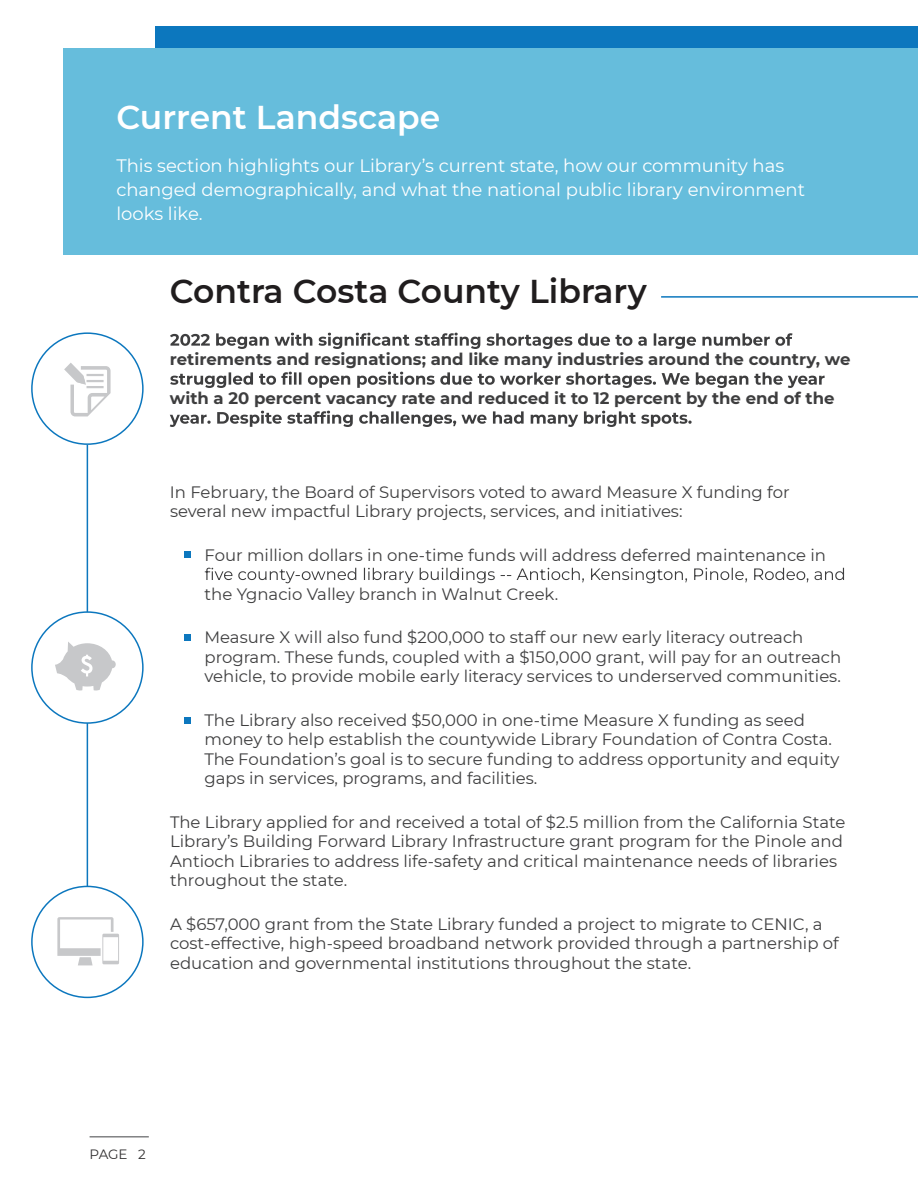
<style>
.page{position:relative;width:918px;height:1188px;background:#fff}
.page>*{position:absolute;margin:0;border:0;box-sizing:border-box;transform-origin:0 0}
.t1{font:600 33px "Montserrat";color:#201d1e}
.t2{font:600 33px "Montserrat";color:#fff}
.t3{font:18px/24px "Montserrat";color:#fff}
.t4{font:16.5px/19.5px "Montserrat";color:#3e3e3f}
.t5{font:700 16.5px "Montserrat";color:#3e3e3f}
.t6{font:13.5px "Montserrat";color:#312f30}
</style>
<div class="page">
<div style="left:156px;top:26px;width:762px;height:49px;background:#0c77be"></div>
<div style="left:63px;top:49px;width:855px;height:206px;background:#66bddc"></div>
<div style="left:31px;top:332px;width:113px;height:113px;border:2px solid #0c77be;border-radius:50%"></div>
<hr style="left:87px;top:445px;width:1px;height:444px;background:#0c77be">
<div style="left:32px;top:612px;width:111px;height:111px;background:#fff;border-radius:50%"></div>
<div style="left:31px;top:611px;width:113px;height:113px;border:2px solid #0c77be;border-radius:50%"></div>
<div style="left:31px;top:886px;width:113px;height:112px;border:2px solid #0c77be;border-radius:50%"></div>
<hr style="left:661px;top:296px;width:257px;height:2px;background:#0c77be">
<svg style="left:57px;top:917px;width:62px;height:48px"></svg>
<svg style="left:64px;top:363px;width:47px;height:53px"></svg>
<svg style="left:170px;top:333px;width:623px;height:16px"></svg>
<svg style="left:170px;top:372px;width:655px;height:16px"></svg>
<svg style="left:170px;top:411px;width:522px;height:16px"></svg>
<svg style="left:205px;top:568px;width:639px;height:15px"></svg>
<svg style="left:55px;top:642px;width:61px;height:49px"></svg>
<hr style="left:90px;top:1136px;width:59px;height:1px;background:#57585a">
<svg style="left:184px;top:551px;width:6px;height:6px"></svg>
<div style="left:184px;top:634px;width:6px;height:7px;background:#0c77be"></div>
<svg style="left:184px;top:717px;width:6px;height:6px"></svg>
<h1 class="t2" style="left:116px;top:94px;width:325px">Current Landscape</h1>
<p class="t3" style="left:116px;top:153px;width:690px">This section highlights our Library’s current state, how our community has changed demographically, and what the national public library environment looks like.</p>
<h1 class="t1" style="left:170px;top:267px;width:479px">Contra Costa County Library</h1>
<p class="t5" style="left:170px;top:347px;width:682px">retirements and resignations; and like many industries around the country, we</p>
<p class="t5" style="left:170px;top:386px;width:666px">with a 20 percent vacancy rate and reduced it to 12 percent by the end of the</p>
<p class="t4" style="left:170px;top:481px;width:621px">In February, the Board of Supervisors voted to award Measure X funding for several new impactful Library projects, services, and initiatives:</p>
<p class="t4" style="left:205px;top:544px;width:623px">Four million dollars in one-time funds will address deferred maintenance in</p>
<p class="t4" style="left:205px;top:583px;width:355px">the Ygnacio Valley branch in Walnut Creek.</p>
<p class="t4" style="left:205px;top:627px;width:638px">Measure X will also fund $200,000 to staff our new early literacy outreach program. These funds, coupled with a $150,000 grant, will pay for an outreach vehicle, to provide mobile early literacy services to underserved communities.</p>
<p class="t4" style="left:205px;top:709px;width:636px">The Library also received $50,000 in one-time Measure X funding as seed money to help establish the countywide Library Foundation of Contra Costa.<br>The Foundation’s goal is to secure funding to address opportunity and equity gaps in services, programs, and facilities.</p>
<p class="t4" style="left:170px;top:811px;width:677px">The Library applied for and received a total of $2.5 million from the California State Library’s Building Forward Library Infrastructure grant program for the Pinole and Antioch Libraries to address life-safety and critical maintenance needs of libraries throughout the state.</p>
<p class="t4" style="left:170px;top:913px;width:670px">A $657,000 grant from the State Library funded a project to migrate to CENIC, a cost-effective, high-speed broadband network provided through a partnership of education and governmental institutions throughout the state.</p>
<p class="t6" style="left:90px;top:1145px;width:58px">PAGE 2</p>
</div>
